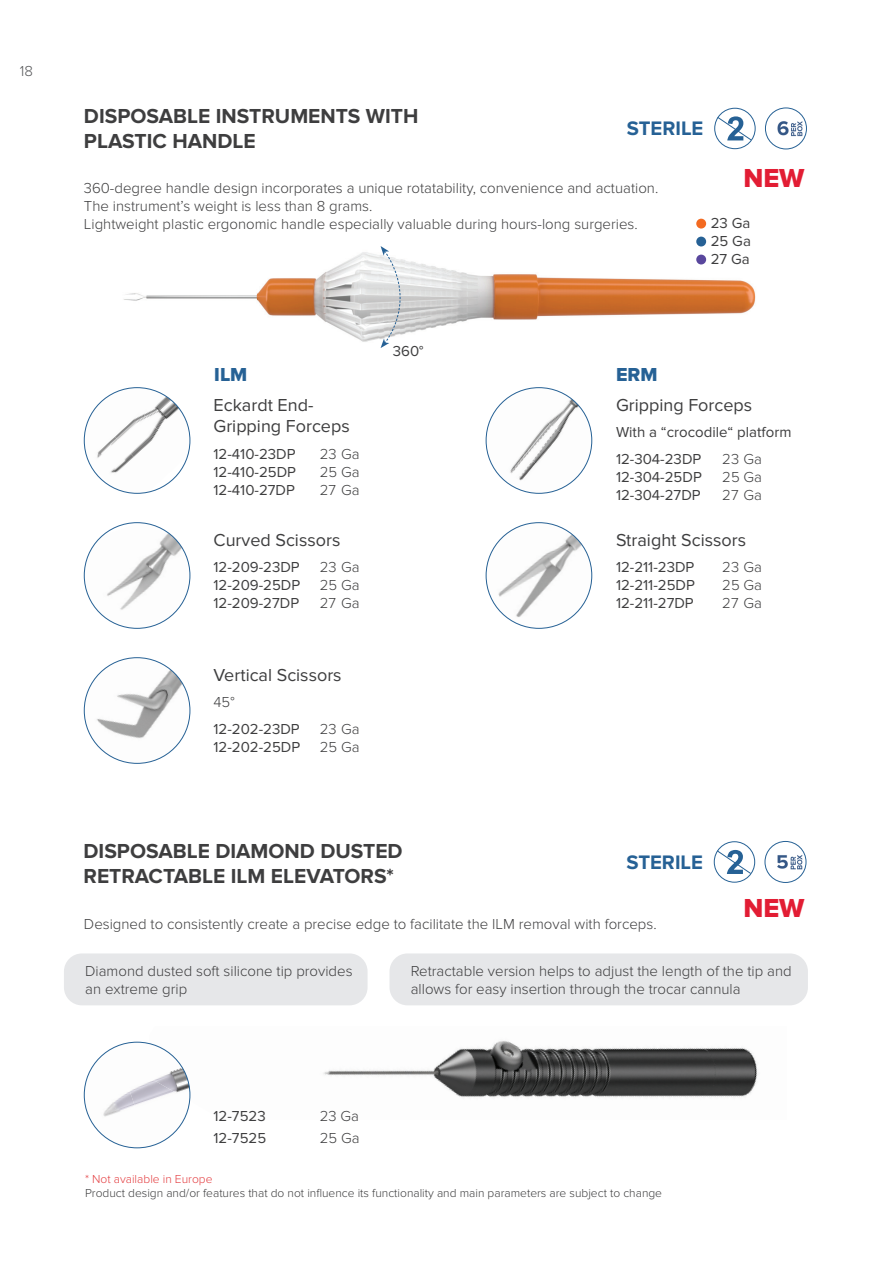
<style>
.page{position:relative;width:893px;height:1263px;background:#fff}
.page>*{position:absolute;margin:0;border:0;box-sizing:border-box;transform-origin:0 0}
.t1{font:27px "Proxima Nova Extrabld";color:#e21d34}
.t2{font:700 21px/25.2px "Proxima Nova";color:#3e3e3f}
.t3{font:700 20.25px "Proxima Nova";color:#266195}
.t4{font:19.5px "Proxima Nova Extrabld";color:#266195}
.t5{font:18px/21.6px "Proxima Nova";color:#3e3e3f}
.t6{font:300 15px/18px "Proxima Nova";color:#3e3e3f}
.t7{font:15px/18px "Proxima Nova";color:#3e3e3f}
.t8{font:300 15px "Proxima Nova";color:#57585a}
.t9{font:300 12px "Proxima Nova";color:#3e3e3f}
.t10{font:300 12px "Proxima Nova";color:#e43e41}
</style>
<div class="page">
<img style="left:123px;top:246px;width:633px;height:102px">
<svg style="left:715px;top:108px;width:40px;height:41px"></svg>
<div style="left:714px;top:108px;width:41px;height:41px;border:1px solid #266195;border-radius:50%"></div>
<svg style="left:716px;top:116px;width:36px;height:25px"></svg>
<img style="left:765px;top:108px;width:41px;height:41px;border-radius:21px">
<div style="left:765px;top:108px;width:42px;height:41px;border:1px solid #266195;border-radius:50%"></div>
<img style="left:84px;top:412px;width:9px;height:57px">
<img style="left:92px;top:390px;width:30px;height:55px">
<img style="left:121px;top:388px;width:50px;height:32px">
<img style="left:96px;top:445px;width:62px;height:48px">
<img style="left:122px;top:420px;width:62px;height:63px">
<img style="left:149px;top:400px;width:41px;height:59px">
<img style="left:486px;top:425px;width:7px;height:41px">
<img style="left:488px;top:394px;width:25px;height:49px">
<img style="left:513px;top:388px;width:41px;height:7px">
<img style="left:493px;top:465px;width:30px;height:26px">
<img style="left:511px;top:413px;width:31px;height:55px">
<img style="left:536px;top:390px;width:49px;height:48px">
<img style="left:523px;top:468px;width:42px;height:25px">
<img style="left:542px;top:437px;width:47px;height:50px">
<img style="left:567px;top:415px;width:25px;height:41px">
<img style="left:84px;top:535px;width:106px;height:93px">
<img style="left:486px;top:523px;width:106px;height:105px;border-radius:53px">
<img style="left:84px;top:710px;width:105px;height:53px">
<div style="left:696px;top:237px;width:10px;height:9px;background:#266195;border-radius:50%"></div>
<div style="left:696px;top:219px;width:10px;height:10px;background:#f36a21;border-radius:50%"></div>
<div style="left:696px;top:255px;width:10px;height:9px;background:#59479d;border-radius:50%"></div>
<svg style="left:714px;top:842px;width:41px;height:40px"></svg>
<div style="left:714px;top:841px;width:41px;height:41px;border:1px solid #266195;border-radius:50%"></div>
<svg style="left:716px;top:850px;width:36px;height:24px"></svg>
<img style="left:765px;top:841px;width:41px;height:41px;border-radius:21px">
<div style="left:765px;top:841px;width:41px;height:42px;border:1px solid #266195;border-radius:50%"></div>
<img style="left:182px;top:1041px;width:576px;height:60px">
<img style="left:86px;top:1047px;width:29px;height:31px">
<img style="left:115px;top:1042px;width:67px;height:28px">
<img style="left:84px;top:1078px;width:41px;height:51px">
<img style="left:125px;top:1070px;width:61px;height:39px">
<img style="left:97px;top:1115px;width:51px;height:33px">
<img style="left:138px;top:1099px;width:52px;height:48px">
<img style="left:151px;top:1078px;width:39px;height:23px">
<div style="left:64px;top:953px;width:304px;height:52px;background:#e6e7e9;border-radius:18px"></div>
<div style="left:389px;top:953px;width:419px;height:52px;background:#e6e7e9;border-radius:18px"></div>
<svg style="left:381px;top:246px;width:20px;height:102px"></svg>
<p class="t8" style="left:20px;top:62px;width:15px">18</p>
<h2 class="t2" style="left:84px;top:104px;width:336px">DISPOSABLE INSTRUMENTS WITH<br>PLASTIC HANDLE</h2>
<p class="t6" style="left:84px;top:179px;width:576px">360-degree handle design incorporates a unique rotatability, convenience and actuation.<br>The instrument’s weight is less than 8 grams.<br>Lightweight plastic ergonomic handle especially valuable during hours-long surgeries.</p>
<h3 class="t3" style="left:627px;top:117px;width:78px">STERILE</h3>
<h1 class="t1" style="left:743px;top:163px;width:63px">NEW</h1>
<p class="t7" style="left:711px;top:214px;width:42px;text-align:justify">23 Ga 25 Ga 27 Ga</p>
<p class="t7" style="left:393px;top:343px;width:32px">360°</p>
<h3 class="t4" style="left:214px;top:364px;width:35px">ILM</h3>
<h3 class="t4" style="left:616px;top:364px;width:43px">ERM</h3>
<p class="t5" style="left:214px;top:394px;width:138px">Eckardt End-<br>Gripping Forceps</p>
<p class="t7" style="left:214px;top:445px;width:84px">12-410-23DP</p>
<p class="t6" style="left:320px;top:445px;width:41px">23 Ga</p>
<p class="t7" style="left:214px;top:463px;width:84px">12-410-25DP</p>
<p class="t6" style="left:320px;top:463px;width:41px">25 Ga</p>
<p class="t7" style="left:214px;top:481px;width:83px">12-410-27DP</p>
<p class="t6" style="left:320px;top:481px;width:41px">27 Ga</p>
<p class="t5" style="left:214px;top:529px;width:128px">Curved Scissors</p>
<p class="t7" style="left:214px;top:558px;width:88px">12-209-23DP</p>
<p class="t6" style="left:320px;top:558px;width:41px">23 Ga</p>
<p class="t7" style="left:214px;top:576px;width:88px">12-209-25DP</p>
<p class="t6" style="left:320px;top:576px;width:41px">25 Ga</p>
<p class="t7" style="left:214px;top:594px;width:87px">12-209-27DP</p>
<p class="t6" style="left:320px;top:594px;width:41px">27 Ga</p>
<p class="t5" style="left:214px;top:664px;width:130px">Vertical Scissors</p>
<p class="t6" style="left:214px;top:693px;width:23px">45°</p>
<p class="t7" style="left:214px;top:720px;width:88px">12-202-23DP</p>
<p class="t6" style="left:320px;top:720px;width:41px">23 Ga</p>
<p class="t7" style="left:214px;top:738px;width:88px">12-202-25DP</p>
<p class="t6" style="left:320px;top:738px;width:41px">25 Ga</p>
<p class="t5" style="left:616px;top:394px;width:138px">Gripping Forceps</p>
<p class="t7" style="left:616px;top:419px;width:177px;line-height:26.5px">With a “crocodile“ platform<br>12-304-23DP</p>
<p class="t6" style="left:722px;top:450px;width:41px">23 Ga</p>
<p class="t7" style="left:616px;top:468px;width:87px">12-304-25DP</p>
<p class="t6" style="left:722px;top:468px;width:41px">25 Ga</p>
<p class="t7" style="left:616px;top:486px;width:86px">12-304-27DP</p>
<p class="t6" style="left:722px;top:486px;width:41px">27 Ga</p>
<p class="t5" style="left:616px;top:529px;width:132px">Straight Scissors</p>
<p class="t7" style="left:616px;top:558px;width:80px">12-211-23DP</p>
<p class="t6" style="left:722px;top:558px;width:41px">23 Ga</p>
<p class="t7" style="left:616px;top:576px;width:80px">12-211-25DP</p>
<p class="t6" style="left:722px;top:576px;width:41px">25 Ga</p>
<p class="t7" style="left:616px;top:594px;width:79px">12-211-27DP</p>
<p class="t6" style="left:722px;top:594px;width:41px">27 Ga</p>
<h2 class="t2" style="left:83px;top:838px;width:321px">DISPOSABLE DIAMOND DUSTED<br>RETRACTABLE ILM ELEVATORS*</h2>
<h3 class="t3" style="left:626px;top:850px;width:78px">STERILE</h3>
<h1 class="t1" style="left:743px;top:893px;width:63px">NEW</h1>
<p class="t6" style="left:84px;top:915px;width:574px">Designed to consistently create a precise edge to facilitate the ILM removal with forceps.</p>
<p class="t6" style="left:85px;top:962px;width:269px">Diamond dusted soft silicone tip provides an extreme grip</p>
<p class="t6" style="left:411px;top:962px;width:382px">Retractable version helps to adjust the length of the tip and allows for easy insertion through the trocar cannula</p>
<p class="t7" style="left:214px;top:1107px;width:54px">12-7523</p>
<p class="t6" style="left:320px;top:1107px;width:41px">23 Ga</p>
<p class="t7" style="left:214px;top:1129px;width:54px">12-7525</p>
<p class="t6" style="left:320px;top:1129px;width:41px">25 Ga</p>
<p class="t10" style="left:85px;top:1172px;width:129px">* Not available in Europe</p>
<p class="t9" style="left:85px;top:1186px;width:579px">Product design and/or features that do not influence its functionality and main parameters are subject to change</p>
</div>
